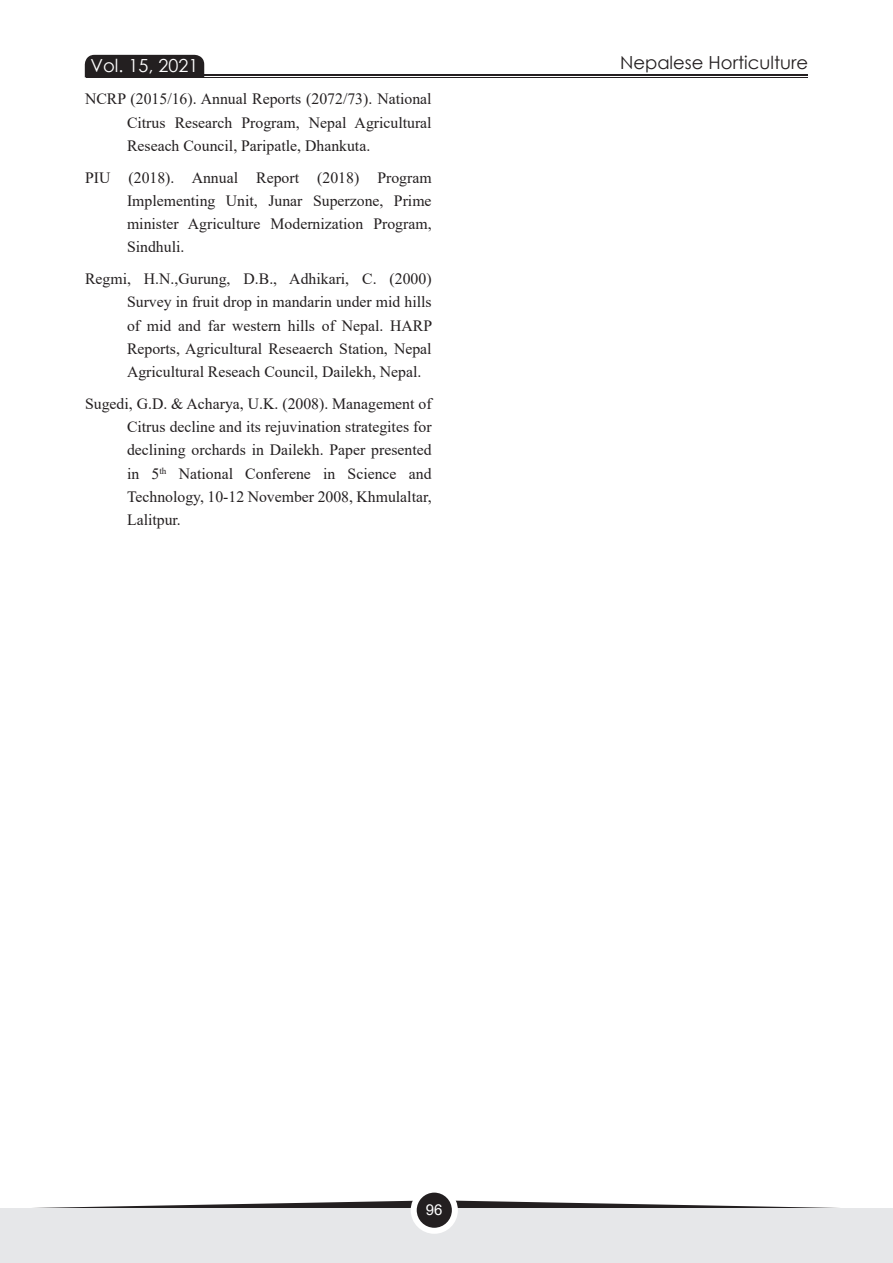
<style>
.page{position:relative;width:893px;height:1263px;background:#fff}
.page>*{position:absolute;margin:0;border:0;box-sizing:border-box;transform-origin:0 0}
.t1{font:18px "Century Gothic";color:#231f20}
.t2{font:18px "Century Gothic";color:#fff}
.t3{font:15.75px/23.2px "Times New Roman";color:#231f20;text-align:justify}
.t4{font:15px "Arial";color:#fff}
</style>
<div class="page">
<svg style="left:84px;top:54px;width:121px;height:24px;background:#312d2e"></svg>
<hr style="left:87px;top:74px;width:721px;height:1px;background:#231f20">
<hr style="left:87px;top:77px;width:721px;height:1px;background:#231f20">
<svg style="left:0;top:1200px;width:893px;height:9px"></svg>
<div style="left:0;top:1209px;width:893px;height:54px;background:#e6e7e9"></div>
<svg style="left:414px;top:1189px;width:41px;height:42px"></svg>
<div style="left:411px;top:1186px;width:47px;height:48px;border:6px solid #fff;border-radius:50%"></div>
<p class="t2" style="left:91px;top:53px;width:109px">Vol. 15, 2021</p>
<p class="t1" style="left:620px;top:50px;width:190px">Nepalese Horticulture</p>
<p class="t3" style="left:127px;top:87px;width:306px;text-indent:-42px">NCRP (2015/16). Annual Reports (2072/73). National Citrus Research Program, Nepal Agricultural Reseach Council, Paripatle, Dhankuta.</p>
<p class="t3" style="left:127px;top:165px;width:306px;text-indent:-42px">PIU (2018). Annual Report (2018) Program Implementing Unit, Junar Superzone, Prime minister Agriculture Modernization Program, Sindhuli.</p>
<p class="t3" style="left:127px;top:267px;width:307px;text-indent:-42px">Regmi, H.N.,Gurung, D.B., Adhikari, C. (2000)<br>Survey in fruit drop in mandarin under mid hills of mid and far western hills of Nepal. HARP Reports, Agricultural Reseaerch Station, Nepal Agricultural Reseach Council, Dailekh, Nepal.</p>
<p class="t3" style="left:127px;top:392px;width:306px;text-indent:-42px">Sugedi, G.D. &amp; Acharya, U.K. (2008). Management of Citrus decline and its rejuvination strategites for declining orchards in Dailekh. Paper presented in 5<sup>th</sup> National Conferene in Science and Technology, 10-12 November 2008, Khmulaltar, Lalitpur.</p>
<p class="t4" style="left:426px;top:1199px;width:18px">96</p>
</div>
